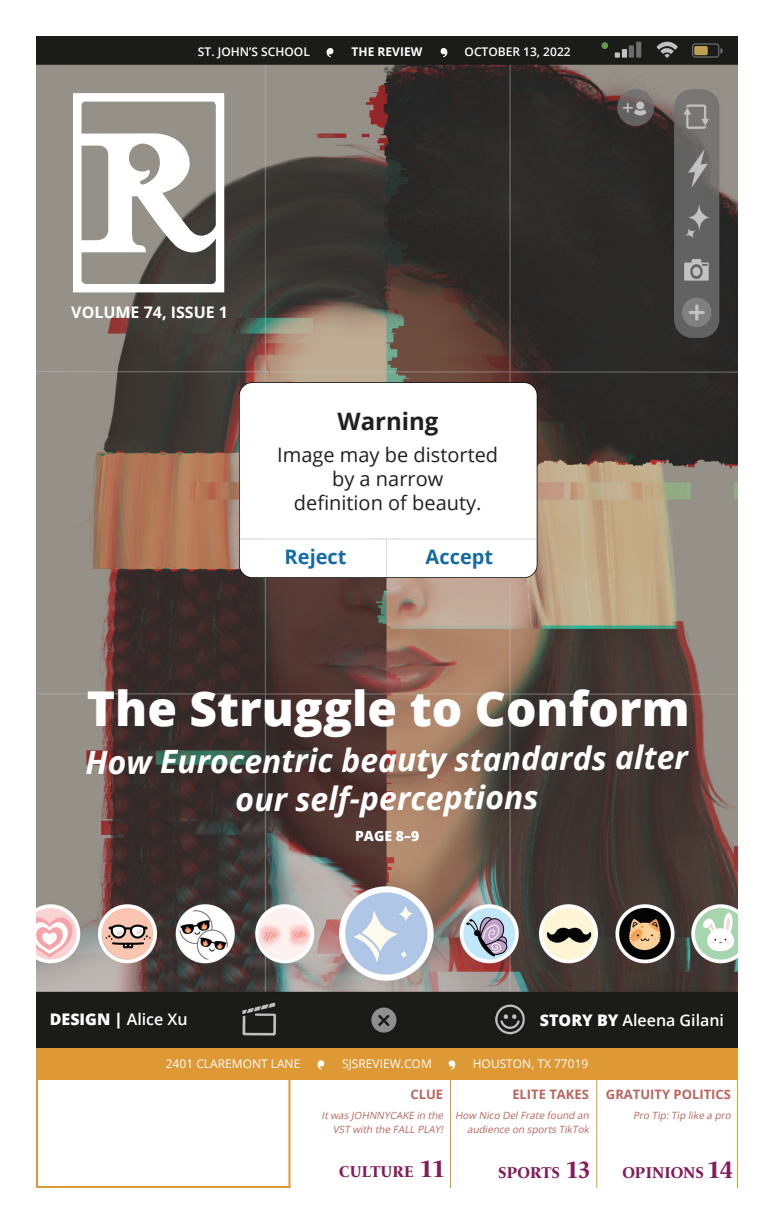
<style>
.page{position:relative;width:774px;height:1224px;background:#fff}
.page>*{position:absolute;margin:0;border:0;box-sizing:border-box;transform-origin:0 0}
.t1{font:800 48px "Open Sans";color:#fff}
.t2{font:italic 700 32px/38.5px "Open Sans";letter-spacing:-.01em;color:#fff;text-align:center}
.t3{font:700 24px "Open Sans";color:#231f20}
.t4{font:20px "Open Sans";color:#231f20}
.t5{font:700 20px "Open Sans";color:#156ba5}
.t6{font:700 16px "Le Monde Livre Std";color:#821d5b}
.t7{font:600 16px "Open Sans";color:#fff}
.t8{font:700 16px "Open Sans";color:#fff}
.t9{font:800 16px "Open Sans";color:#fff}
.t10{font:800 14px "Open Sans";color:#fff}
.t11{font:700 13px "Open Sans";color:#b8665e}
.t12{font:12px "Open Sans";color:#fff}
.t13{font:600 12px "Open Sans";color:#fff}
.t14{font:700 12px "Open Sans";color:#fff}
.t15{font:italic 10px/14px "Open Sans";color:#b8665e;text-align:right}
.s1{font-weight:600}
.s2{font-weight:800}
.s3{font-size:24px}
</style>
<div class="page">
<img style="left:36px;top:36px;width:702px;height:1012px">
<hr style="left:737px;top:1078px;width:1px;height:110px;background:#de9834">
<hr style="left:450px;top:1078px;width:1px;height:110px;background:#de9834">
<hr style="left:596px;top:1078px;width:1px;height:110px;background:#de9834">
<div style="left:36px;top:1078px;width:254px;height:110px;background:#fff;border:2px solid #de9834"></div>
<div style="left:36px;top:1048px;width:702px;height:32px;background:#de9834"></div>
<svg style="left:73px;top:93px;width:151px;height:199px"></svg>
<svg style="left:326px;top:48px;width:8px;height:10px"></svg>
<svg style="left:440px;top:48px;width:8px;height:10px"></svg>
<svg style="left:317px;top:1060px;width:8px;height:10px"></svg>
<svg style="left:448px;top:1060px;width:8px;height:10px"></svg>
<p class="t13" style="left:198px;top:44px;width:113px">ST. JOHN’S SCHOOL</p>
<p class="t14" style="left:352px;top:43px;width:72px">THE REVIEW</p>
<p class="t13" style="left:465px;top:44px;width:108px">OCTOBER 13, 2022</p>
<p class="t8" style="left:71px;top:301px;width:158px">VOLUME 74, ISSUE 1</p>
<p class="t3" style="left:338px;top:405px;width:103px">Warning</p>
<p class="t4" style="left:277px;top:441px;width:223px">Image may be distorted</p>
<p class="t4" style="left:332px;top:465px;width:113px">by a narrow</p>
<p class="t4" style="left:294px;top:489px;width:189px">definition of beauty.</p>
<p class="t5" style="left:285px;top:543px;width:63px">Reject</p>
<p class="t5" style="left:426px;top:543px;width:69px">Accept</p>
<p class="t1" style="left:87px;top:672px;width:604px">The Struggle to Conform</p>
<p class="t2" style="left:85px;top:740px;width:604px">How Eurocentric beauty standards alter our self-perceptions</p>
<p class="t10" style="left:355px;top:825px;width:66px">PAGE 8–9</p>
<p class="t9" style="left:50px;top:1007px;width:139px">DESIGN | <span class="s1">Alice Xu</span></p>
<p class="t12" style="left:166px;top:1055px;width:136px">2401 CLAREMONT LANE</p>
<p class="t7" style="left:540px;top:1009px;width:186px"><span class="s2">STORY BY</span> Aleena Gilani</p>
<p class="t12" style="left:342px;top:1055px;width:91px">SJSREVIEW.COM</p>
<p class="t12" style="left:473px;top:1055px;width:117px">HOUSTON, TX 77019</p>
<p class="t11" style="left:410px;top:1085px;width:34px">CLUE</p>
<p class="t15" style="left:322px;top:1108px;width:125px">Itwas J OHNNYCAKE in the<br>VST with the FALL PLAY!</p>
<p class="t11" style="left:512px;top:1085px;width:78px">ELITE TAKES</p>
<p class="t15" style="left:455px;top:1108px;width:138px">How Nico DelFrate found an audience on sports TikTok</p>
<p class="t11" style="left:606px;top:1085px;width:127px">GRATUITY POLITICS</p>
<p class="t15" style="left:633px;top:1108px;width:102px">Pro Tip:Tip like a pro</p>
<p class="t6" style="left:339px;top:1163px;width:107px">CULTURE <span class="s3">11</span></p>
<p class="t6" style="left:498px;top:1163px;width:94px">SPORTS <span class="s3">13</span></p>
<p class="t6" style="left:622px;top:1164px;width:112px">OPINIONS <span class="s3">14</span></p>
</div>
